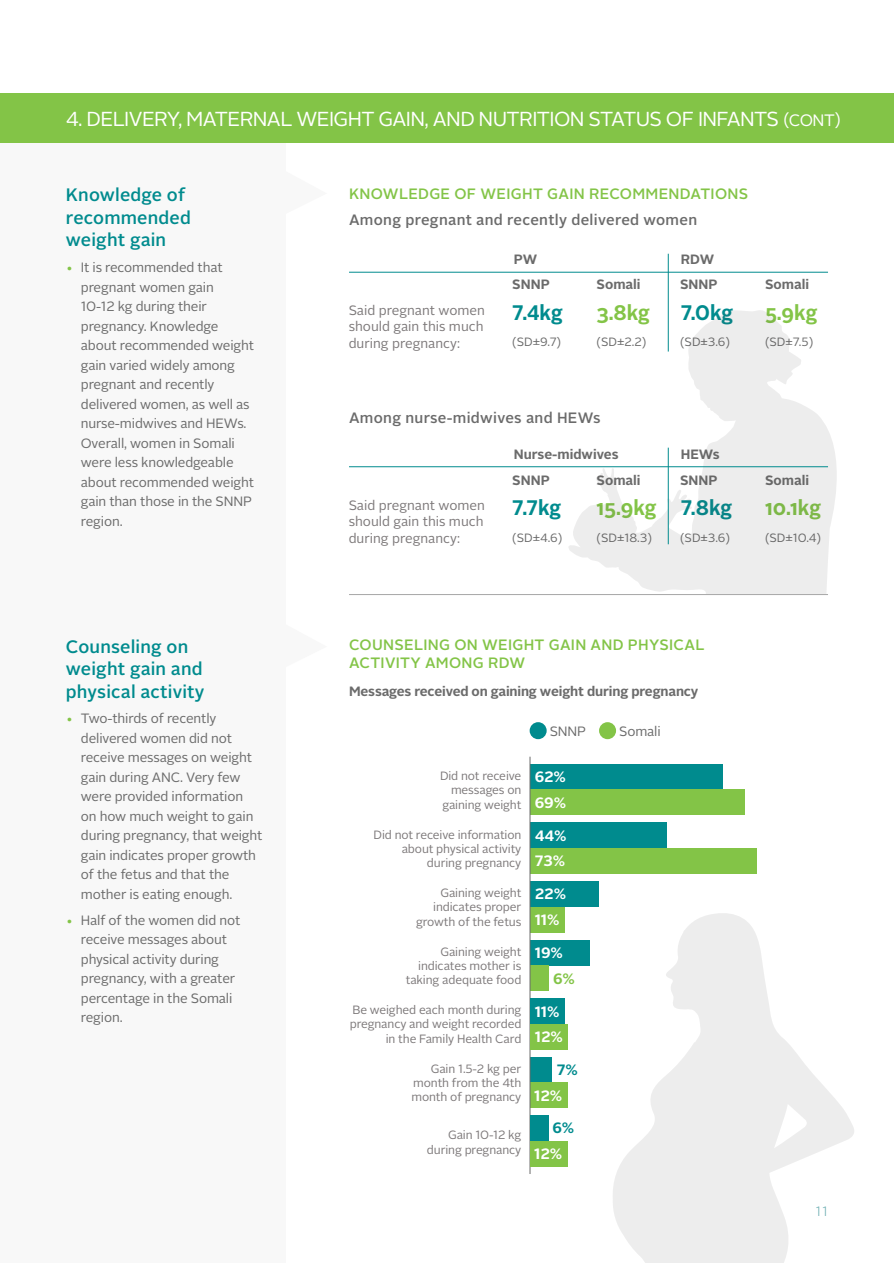
<style>
.page{position:relative;width:894px;height:1263px;background:#fff}
.page>*{position:absolute;margin:0;border:0;box-sizing:border-box;transform-origin:0 0}
.infographic_text{font:700 21px "Alright Sans";letter-spacing:-.005em;color:#83c447;scale:.94 1}
.infographic_text-2{font:700 21px "Alright Sans";color:#008b8e;scale:.94 1}
.HEADING_2_-_Section{font:20.25px "Alright Sans";letter-spacing:-.03em;color:#fff}
.HEADING_4_-_Summary{font:500 18px/22.5px "Alright Sans";letter-spacing:.01em;color:#008b8e}
.Heading_-_Infographi{font:500 15px/18px "Alright Sans";letter-spacing:.02em;color:#83c447}
.Heading_-_Infographi-2{font:500 15px "Alright Sans";letter-spacing:.02em;color:#6b6b6b}
.infographic_text-3{font:700 15px "Alright Sans";letter-spacing:-.01em;color:#fff}
.infographic_text-4{font:700 15px "Alright Sans";color:#008b8e}
.infographic_text-5{font:700 15px "Alright Sans";color:#83c447}
.BULLETS_9_13{font:13.5px/19.5px "Alright Sans";letter-spacing:-.01em;color:#6b6b6b}
.infographic_text-6{font:13.5px/16.5px "Alright Sans";color:#7d797a;text-align:justify}
.infographic_text-7{font:700 13.5px "Alright Sans";color:#6b6b6b}
.Heading_-_Infographi-3{font:700 13.5px "Alright Sans";letter-spacing:-.01em;color:#6b6b6b}
.INFO_HEADING{font:13.5px "Alright Sans";letter-spacing:-.01em;color:#6b6b6b}
.t1{font:300 13.5px "Alright Sans";color:#60a7ab}
.INFO_TEXT{font:12px/14.2px "Alright Sans";letter-spacing:-.01em;color:#7d797a;text-align:right}
.infographic_text-8{font:12px "Alright Sans";color:#6b6b6b}
.s1{font-size:16.5px}
.s2{color:#83c447}
</style>
<div class="page">
<svg style="left:613px;top:913px;width:241px;height:350px;fill:#ededed"></svg>
<div style="left:530px;top:881px;width:68px;height:25px;background:#008b8e"></div>
<div style="left:530px;top:906px;width:34px;height:26px;background:#83c447"></div>
<div style="left:530px;top:939px;width:59px;height:26px;background:#008b8e"></div>
<div style="left:530px;top:965px;width:18px;height:25px;background:#83c447"></div>
<div style="left:530px;top:764px;width:192px;height:25px;background:#008b8e"></div>
<div style="left:530px;top:789px;width:214px;height:26px;background:#83c447"></div>
<div style="left:530px;top:822px;width:136px;height:26px;background:#008b8e"></div>
<div style="left:530px;top:848px;width:226px;height:25px;background:#83c447"></div>
<div style="left:0;top:143px;width:285px;height:1120px;background:#f8f8f8"></div>
<div style="left:0;top:93px;width:893px;height:50px;background:#83c447"></div>
<svg style="left:568px;top:309px;width:269px;height:285px;fill:#ededed"></svg>
<div style="left:530px;top:1057px;width:21px;height:25px;background:#008b8e"></div>
<div style="left:530px;top:1082px;width:37px;height:26px;background:#83c447"></div>
<hr style="left:529px;top:756px;width:1px;height:418px;background:#6b6b6b">
<div style="left:529px;top:722px;width:17px;height:17px;background:#008b8e;border-radius:50%"></div>
<div style="left:598px;top:722px;width:18px;height:17px;background:#83c447;border-radius:50%"></div>
<div style="left:530px;top:1115px;width:18px;height:26px;background:#008b8e"></div>
<div style="left:530px;top:1141px;width:37px;height:25px;background:#83c447"></div>
<div style="left:530px;top:998px;width:34px;height:26px;background:#008b8e"></div>
<div style="left:530px;top:1024px;width:37px;height:25px;background:#83c447"></div>
<hr style="left:349px;top:594px;width:478px;height:1px;background:#a6a6a6">
<hr style="left:349px;top:466px;width:478px;height:1px;background:#008b8e">
<hr style="left:349px;top:272px;width:478px;height:1px;background:#008b8e">
<hr style="left:667px;top:254px;width:1px;height:97px;background:#008b8e">
<hr style="left:667px;top:447px;width:1px;height:97px;background:#008b8e">
<p class="HEADING_2_-_Section" style="left:66px;top:105px;width:775px">4. DELIVERY, MATERNAL WEIGHT GAIN, AND NUTRITION STATUS OF INFANTS <span class="s1">(CONT)</span></p>
<p class="HEADING_4_-_Summary" style="left:66px;top:184px;width:126px">Knowledge of recommended weight gain</p>
<p class="BULLETS_9_13" style="left:81px;top:258px;width:175px;text-indent:-15px"><span class="s2">•</span> It is recommended that pregnant women gain<br>10-12 kg during their pregnancy. Knowledge about recommended weight gain varied widely among pregnant and recently delivered women, as well as nurse-midwives and HEWs.<br>Overall, women in Somali were less knowledgeable about recommended weight gain than those in the SNNP region.</p>
<p class="HEADING_4_-_Summary" style="left:66px;top:635px;width:140px">Counseling on weight gain and physical activity</p>
<p class="BULLETS_9_13" style="left:81px;top:709px;width:183px;text-indent:-15px"><span class="s2">•</span> Two-thirds of recently delivered women did not receive messages on weight gain during ANC. Very few were provided information<br>on how much weight to gain during pregnancy, that weight gain indicates proper growth of the fetus and that the mother is eating enough.</p>
<p class="BULLETS_9_13" style="left:81px;top:910px;width:161px;text-indent:-15px"><span class="s2">•</span> Half of the women did not receive messages about physical activity during pregnancy, with a greater percentage in the Somali region.</p>
<p class="Heading_-_Infographi" style="left:349px;top:185px;width:400px">KNOWLEDGE OF WEIGHT GAIN RECOMMENDATIONS</p>
<p class="Heading_-_Infographi-2" style="left:349px;top:210px;width:349px">Among pregnant and recently delivered women</p>
<p class="infographic_text-6" style="left:348px;top:302px;width:138px">Said pregnant women should gain this much during pregnancy:</p>
<p class="infographic_text-7" style="left:513px;top:250px;width:25px">PW</p>
<p class="infographic_text-7" style="left:512px;top:275px;width:39px">SNNP</p>
<p class="infographic_text-7" style="left:596px;top:275px;width:46px">Somali</p>
<p class="infographic_text-7" style="left:680px;top:250px;width:35px">RDW</p>
<p class="infographic_text-7" style="left:679px;top:275px;width:39px">SNNP</p>
<p class="infographic_text-7" style="left:764px;top:275px;width:46px">Somali</p>
<p class="infographic_text-2" style="left:512px;top:298px;width:55px">7.4kg</p>
<p class="infographic_text" style="left:596px;top:298px;width:58px">3.8kg</p>
<p class="infographic_text-2" style="left:680px;top:298px;width:57px">7.0kg</p>
<p class="infographic_text" style="left:764px;top:298px;width:57px">5.9kg</p>
<p class="infographic_text-8" style="left:512px;top:334px;width:50px">(SD±9.7)</p>
<p class="infographic_text-8" style="left:596px;top:334px;width:51px">(SD±2.2)</p>
<p class="infographic_text-8" style="left:679px;top:334px;width:51px">(SD±3.6)</p>
<p class="infographic_text-8" style="left:764px;top:334px;width:50px">(SD±7.5)</p>
<p class="Heading_-_Infographi-2" style="left:349px;top:408px;width:253px">Among nurse-midwives and HEWs</p>
<p class="infographic_text-7" style="left:513px;top:445px;width:106px">Nurse-midwives</p>
<p class="infographic_text-7" style="left:680px;top:445px;width:41px">HEWs</p>
<p class="infographic_text-7" style="left:512px;top:470px;width:39px">SNNP</p>
<p class="infographic_text-7" style="left:596px;top:470px;width:46px">Somali</p>
<p class="infographic_text-7" style="left:679px;top:470px;width:39px">SNNP</p>
<p class="infographic_text-7" style="left:764px;top:470px;width:46px">Somali</p>
<p class="infographic_text-6" style="left:348px;top:497px;width:138px">Said pregnant women should gain this much during pregnancy:</p>
<p class="infographic_text-2" style="left:512px;top:493px;width:54px">7.7kg</p>
<p class="infographic_text" style="left:596px;top:493px;width:65px">15.9kg</p>
<p class="infographic_text-2" style="left:680px;top:493px;width:56px">7.8kg</p>
<p class="infographic_text" style="left:764px;top:493px;width:61px">10.1kg</p>
<p class="infographic_text-8" style="left:512px;top:529px;width:52px">(SD±4.6)</p>
<p class="infographic_text-8" style="left:596px;top:529px;width:57px">(SD±18.3)</p>
<p class="infographic_text-8" style="left:679px;top:529px;width:51px">(SD±3.6)</p>
<p class="infographic_text-8" style="left:764px;top:529px;width:58px">(SD±10.4)</p>
<p class="Heading_-_Infographi" style="left:349px;top:636px;width:357px">COUNSELING ON WEIGHT GAIN AND PHYSICAL<br>ACTIVITY AMONG RDW</p>
<p class="Heading_-_Infographi-3" style="left:349px;top:682px;width:351px">Messages received on gaining weight during pregnancy</p>
<p class="INFO_TEXT" style="left:440px;top:769px;width:83px">Did not receive messages on gaining weight</p>
<p class="INFO_TEXT" style="left:373px;top:827px;width:149px">Did not receive information about physical activity during pregnancy</p>
<p class="INFO_TEXT" style="left:416px;top:886px;width:107px">Gaining weight indicates proper growth of the fetus</p>
<p class="INFO_TEXT" style="left:405px;top:944px;width:117px">Gaining weight indicates mother is taking adequate food</p>
<p class="INFO_TEXT" style="left:349px;top:1003px;width:173px">Be weighed each month during pregnancy and weight recorded in the Family Health Card</p>
<p class="INFO_HEADING" style="left:549px;top:722px;width:38px">SNNP</p>
<p class="INFO_HEADING" style="left:619px;top:722px;width:43px">Somali</p>
<p class="infographic_text-3" style="left:534px;top:766px;width:33px">62%</p>
<p class="infographic_text-3" style="left:534px;top:792px;width:33px">69%</p>
<p class="infographic_text-3" style="left:534px;top:825px;width:33px">44%</p>
<p class="infographic_text-3" style="left:534px;top:850px;width:32px">73%</p>
<p class="infographic_text-3" style="left:534px;top:883px;width:33px">22%</p>
<p class="infographic_text-3" style="left:534px;top:909px;width:26px">11%</p>
<p class="infographic_text-3" style="left:534px;top:942px;width:30px">19%</p>
<p class="infographic_text-5" style="left:553px;top:967px;width:23px">6%</p>
<p class="infographic_text-3" style="left:534px;top:1000px;width:26px">11%</p>
<p class="infographic_text-3" style="left:534px;top:1026px;width:29px">12%</p>
<p class="INFO_TEXT" style="left:411px;top:1061px;width:111px;text-align:justify;text-indent:19px">Gain 1.5-2 kg per month from the 4th month of pregnancy</p>
<p class="infographic_text-4" style="left:556px;top:1059px;width:22px">7%</p>
<p class="infographic_text-3" style="left:534px;top:1084px;width:29px">12%</p>
<p class="INFO_TEXT" style="left:427px;top:1128px;width:96px">Gain 10-12 kg during pregnancy</p>
<p class="infographic_text-4" style="left:552px;top:1117px;width:23px">6%</p>
<p class="infographic_text-3" style="left:534px;top:1143px;width:29px">12%</p>
<p class="t1" style="left:815px;top:1202px;width:14px">11</p>
</div>
